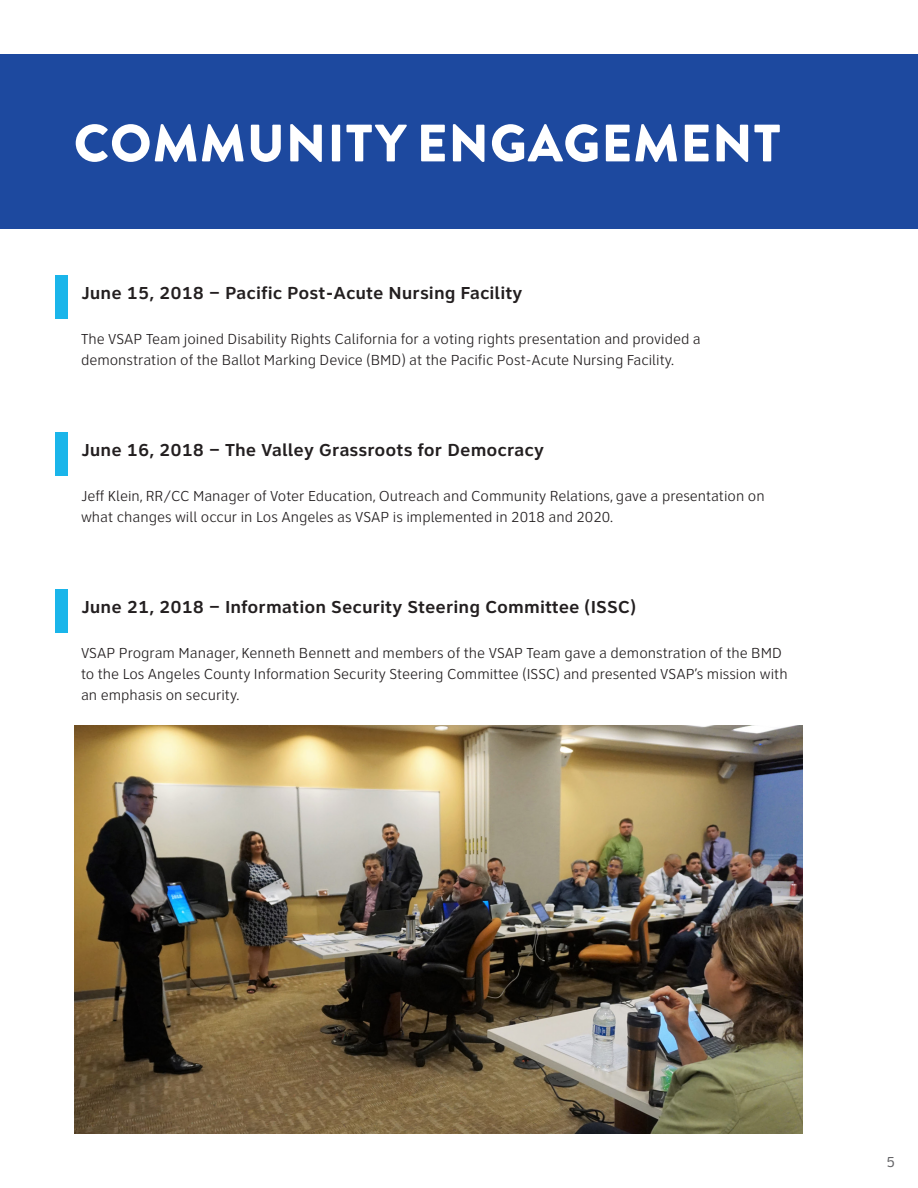
<style>
.page{position:relative;width:918px;height:1188px;background:#fff}
.page>*{position:absolute;margin:0;border:0;box-sizing:border-box;transform-origin:0 0}
.t1{font:900 52.5px "Brandon Grotesque";letter-spacing:.02em;color:#fff}
.t2{font:700 18px "Clearview ADA";color:#231f20}
.t3{font:300 15px/21px "Clearview ADA";color:#231f20}
.t4{font:15px "Clearview ADA";color:#636366}
</style>
<div class="page">
<div style="left:0;top:54px;width:918px;height:175px;background:#1d499f"></div>
<div style="left:55px;top:275px;width:13px;height:43px;background:#1ab5ea"></div>
<div style="left:55px;top:432px;width:13px;height:44px;background:#1ab5ea"></div>
<div style="left:55px;top:589px;width:13px;height:44px;background:#1ab5ea"></div>
<img style="left:74px;top:726px;width:728px;height:408px">
<p class="t1" style="left:74px;top:106px;width:708px">COMMUNITY ENGAGEMENT</p>
<p class="t2" style="left:81px;top:281px;width:443px">June 15, 2018 – Pacific Post-Acute Nursing Facility</p>
<p class="t3" style="left:81px;top:328px;width:621px">The VSAP Team joined Disability Rights California for a voting rights presentation and provided a demonstration of the Ballot Marking Device (BMD) at the Pacific Post-Acute Nursing Facility.</p>
<p class="t2" style="left:81px;top:438px;width:464px">June 16, 2018 – The Valley Grassroots for Democracy</p>
<p class="t3" style="left:81px;top:485px;width:685px">Jeff Klein, RR/CC Manager of Voter Education, Outreach and Community Relations, gave a presentation on what changes will occur in Los Angeles as VSAP is implemented in 2018 and 2020.</p>
<p class="t2" style="left:81px;top:595px;width:557px">June 21, 2018 – Information Security Steering Committee (ISSC)</p>
<p class="t3" style="left:81px;top:642px;width:708px">VSAP Program Manager, Kenneth Bennett and members of the VSAP Team gave a demonstration of the BMD to the Los Angeles County Information Security Steering Committee (ISSC) and presented VSAP’s mission with an emphasis on security.</p>
<p class="t4" style="left:887px;top:1152px;width:10px">5</p>
</div>
